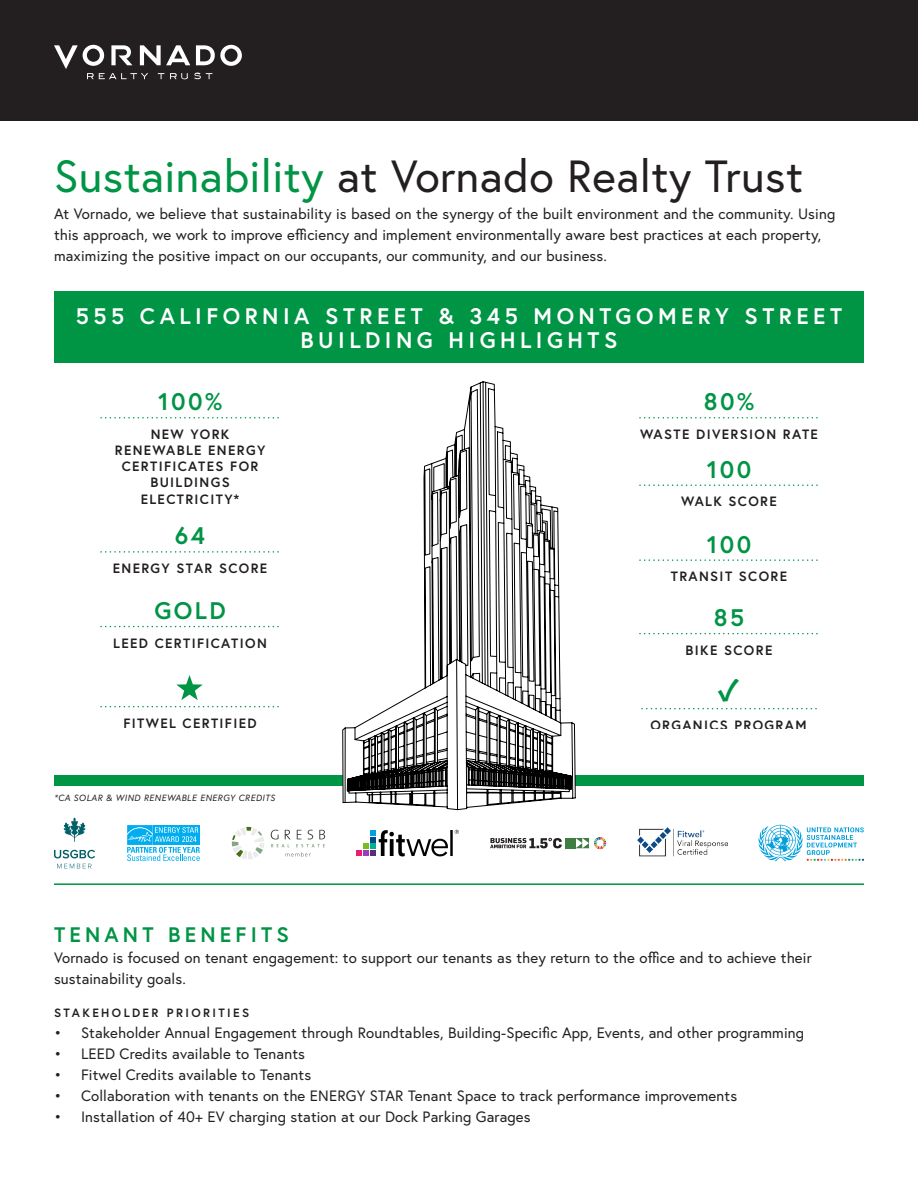
<style>
.page{position:relative;width:918px;height:1188px;background:#fff}
.page>*{position:absolute;margin:0;border:0;box-sizing:border-box;transform-origin:0 0}
.t1{font:45px "Europa";letter-spacing:.01em;color:#231f20}
.t2{font:700 33px "Source Code Pro";color:#009445}
.t3{font:700 24px "Europa";letter-spacing:.1em;color:#009445}
.t4{font:700 22.5px/24px "Europa";letter-spacing:.2em;color:#fff;text-align:center}
.t5{font:700 21px "Europa";letter-spacing:.2em;color:#009445}
.t6{font:15px/21px "Europa";letter-spacing:.01em;color:#231f20}
.t7{font:700 13.5px/16.2px "Europa";letter-spacing:.1em;color:#231f20;text-align:center}
.t8{font:700 12px "Europa";letter-spacing:.2em;color:#231f20}
.t9{font:italic 9px "Europa";letter-spacing:.05em;color:#231f20}
.s1{color:#009445}
</style>
<div class="page">
<div style="left:0;top:0;width:918px;height:122px;background:#231f20"></div>
<svg style="left:54px;top:45px;width:188px;height:34px"></svg>
<div style="left:54px;top:775px;width:810px;height:11px;background:#009445"></div>
<svg style="left:342px;top:381px;width:234px;height:476px"></svg>
<div style="left:54px;top:291px;width:810px;height:72px;background:#009445"></div>
<hr style="left:54px;top:883px;width:810px;height:2px;background:#009445">
<svg style="left:758px;top:825px;width:106px;height:36px"></svg>
<svg style="left:271px;top:830px;width:54px;height:26px"></svg>
<svg style="left:232px;top:827px;width:32px;height:32px"></svg>
<svg style="left:356px;top:829px;width:103px;height:27px"></svg>
<div style="left:565px;top:838px;width:11px;height:10px;background:#407d45"></div>
<svg style="left:576px;top:837px;width:30px;height:12px"></svg>
<svg style="left:490px;top:838px;width:72px;height:10px"></svg>
<svg style="left:63px;top:818px;width:23px;height:24px"></svg>
<svg style="left:54px;top:850px;width:41px;height:8px"></svg>
<svg style="left:57px;top:864px;width:35px;height:4px"></svg>
<svg style="left:127px;top:825px;width:73px;height:36px"></svg>
<img style="left:637px;top:828px;width:90px;height:29px">
<svg style="left:639px;top:417px;width:179px;height:2px"></svg>
<svg style="left:100px;top:551px;width:179px;height:2px"></svg>
<svg style="left:639px;top:484px;width:179px;height:2px"></svg>
<svg style="left:639px;top:559px;width:179px;height:2px"></svg>
<svg style="left:639px;top:633px;width:179px;height:1px"></svg>
<svg style="left:100px;top:626px;width:179px;height:1px"></svg>
<svg style="left:100px;top:417px;width:179px;height:2px"></svg>
<svg style="left:641px;top:708px;width:176px;height:1px"></svg>
<svg style="left:100px;top:706px;width:179px;height:1px"></svg>
<svg style="left:176px;top:675px;width:27px;height:25px"></svg>
<p class="t1" style="left:54px;top:148px;width:751px"><span class="s1">Sustainability</span> at Vornado Realty Trust</p>
<p class="t6" style="left:54px;top:203px;width:783px">At Vornado, we believe that sustainability is based on the synergy of the built environment and the community. Using this approach, we work to improve efficiency and implement environmentally aware best practices at each property, maximizing the positive impact on our occupants, our community, and our business.</p>
<p class="t4" style="left:76px;top:303px;width:768px">555 CALIFORNIA STREET &amp; 345 MONTGOMERY STREET<br>BUILDING HIGHLIGHTS</p>
<p class="t3" style="left:158px;top:385px;width:66px">100%</p>
<p class="t7" style="left:115px;top:426px;width:152px">NEW YORK<br>RENEWABLE ENERGY<br>CERTIFICATES FOR<br>BUILDINGS<br>ELECTRICITY*</p>
<p class="t3" style="left:175px;top:520px;width:32px">64</p>
<p class="t7" style="left:113px;top:560px;width:156px">ENERGY STAR SCORE</p>
<p class="t3" style="left:154px;top:594px;width:73px">GOLD</p>
<p class="t7" style="left:113px;top:634px;width:155px">LEED CERTIFICATION</p>
<p class="t3" style="left:704px;top:385px;width:52px">80%</p>
<p class="t7" style="left:640px;top:426px;width:179px">WASTE DIVERSION RATE</p>
<p class="t3" style="left:707px;top:453px;width:46px">100</p>
<p class="t7" style="left:681px;top:493px;width:97px">WALK SCORE</p>
<p class="t3" style="left:707px;top:528px;width:46px">100</p>
<p class="t7" style="left:671px;top:568px;width:118px">TRANSIT SCORE</p>
<p class="t3" style="left:714px;top:601px;width:32px">85</p>
<p class="t7" style="left:686px;top:641px;width:88px">BIKE SCORE</p>
<p class="t2" style="left:719px;top:666px;width:21px">✓</p>
<p class="t7" style="left:123px;top:714px;width:135px">FITWEL CERTIFIED</p>
<p class="t7" style="left:650px;top:716px;width:158px">ORGANICS PROGRAM</p>
<p class="t9" style="left:54px;top:792px;width:223px">*CA SOLAR &amp; WIND RENEWABLE ENERGY CREDITS</p>
<p class="t5" style="left:54px;top:921px;width:237px">TENANT BENEFITS</p>
<p class="t6" style="left:54px;top:947px;width:759px">Vornado is focused on tenant engagement: to support our tenants as they return to the office and to achieve their sustainability goals.</p>
<p class="t8" style="left:54px;top:1005px;width:197px">STAKEHOLDER PRIORITIES</p>
<p class="t6" style="left:54px;top:1022px;width:752px">• Stakeholder Annual Engagement through Roundtables, Building-Specific App, Events, and other programming</p>
<p class="t6" style="left:54px;top:1043px;width:252px">• LEED Credits available to Tenants</p>
<p class="t6" style="left:54px;top:1064px;width:259px">• Fitwel Credits available to Tenants</p>
<p class="t6" style="left:54px;top:1085px;width:685px">• Collaboration with tenants on the ENERGY STAR Tenant Space to track performance improvements</p>
<p class="t6" style="left:54px;top:1106px;width:478px">• Installation of 40+ EV charging station at our Dock Parking Garages</p>
</div>
